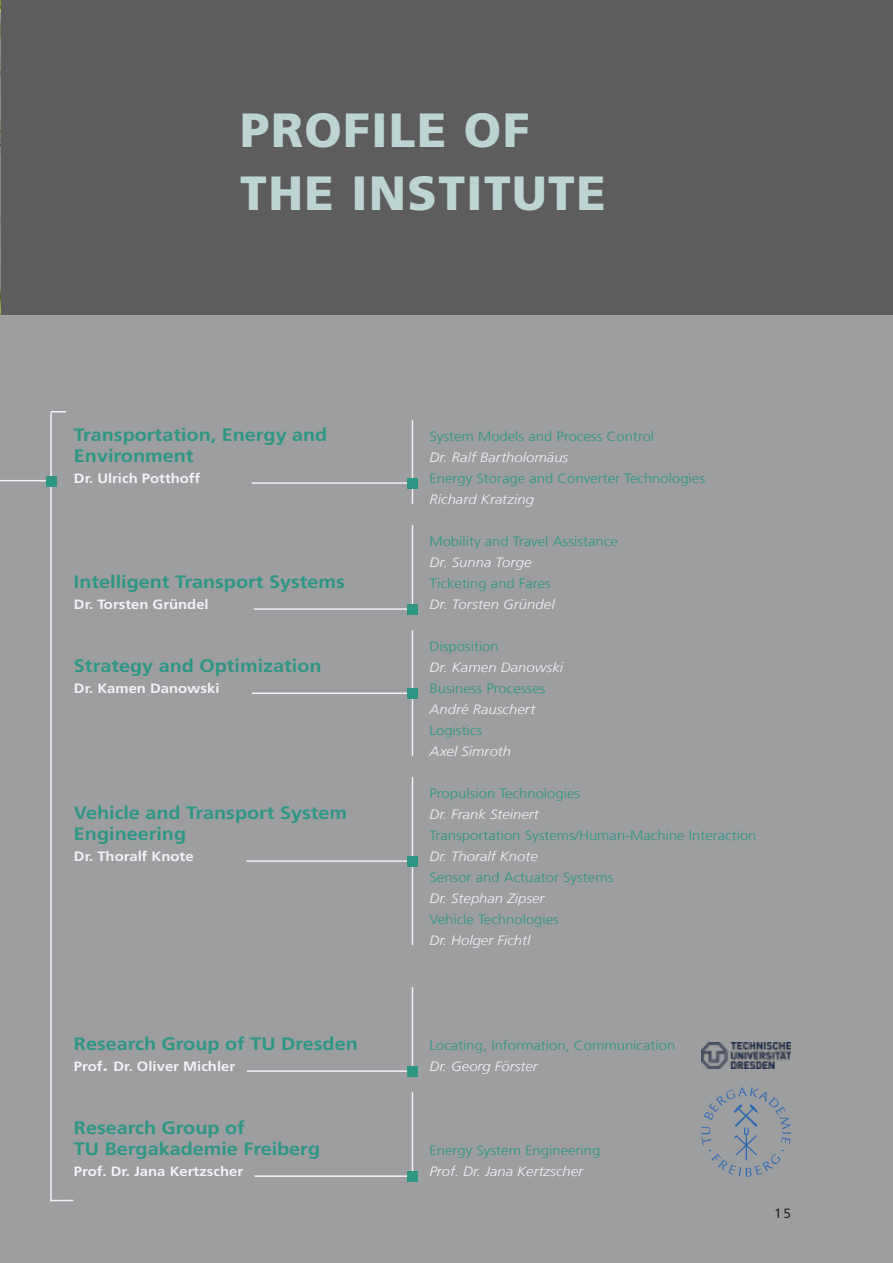
<style>
.page{position:relative;width:893px;height:1263px;background:#fff}
.page>*{position:absolute;margin:0;border:0;box-sizing:border-box;transform-origin:0 0}
.t1{font:900 48px/63px "Frutiger LT Com";letter-spacing:.03em;color:#bdd4d2}
.t2{font:700 18px/21px "Frutiger LT Com";color:#2f9684;scale:1.1 1}
.t3{font:300 13.5px "Frutiger LT Com";color:#2f9684;scale:1.1 1}
.t4{font:italic 300 13.5px "Frutiger LT Com";color:#f2f2f6;scale:1.1 1}
.t5{font:700 13.5px "Frutiger LT Com";color:#f2f2f6;scale:1.1 1}
.t6{font:13.5px "Frutiger LT Com";color:#292929}
.s1{font-size:18px}
</style>
<div class="page">
<div style="left:0;top:302px;width:893px;height:961px;background:#9d9ea0"></div>
<div style="left:0;top:0;width:893px;height:315px;background:#5d5d5e"></div>
<hr style="left:50px;top:412px;width:2px;height:789px;background:#f2f2f6">
<hr style="left:412px;top:420px;width:1px;height:84px;background:#f2f2f6">
<hr style="left:412px;top:525px;width:1px;height:84px;background:#f2f2f6">
<hr style="left:412px;top:630px;width:1px;height:126px;background:#f2f2f6">
<hr style="left:412px;top:777px;width:1px;height:168px;background:#f2f2f6">
<hr style="left:412px;top:987px;width:1px;height:84px;background:#f2f2f6">
<hr style="left:412px;top:1092px;width:1px;height:84px;background:#f2f2f6">
<hr style="left:252px;top:482px;width:158px;height:2px;background:#f2f2f6">
<hr style="left:254px;top:608px;width:158px;height:2px;background:#f2f2f6">
<hr style="left:252px;top:692px;width:160px;height:2px;background:#f2f2f6">
<hr style="left:247px;top:1070px;width:166px;height:2px;background:#f2f2f6">
<hr style="left:246px;top:860px;width:167px;height:2px;background:#f2f2f6">
<hr style="left:254px;top:1175px;width:158px;height:2px;background:#f2f2f6">
<div style="left:407px;top:604px;width:11px;height:10px;background:#2f9684"></div>
<div style="left:407px;top:688px;width:11px;height:10px;background:#2f9684"></div>
<div style="left:407px;top:478px;width:11px;height:10px;background:#2f9684"></div>
<div style="left:407px;top:1066px;width:11px;height:10px;background:#2f9684"></div>
<div style="left:407px;top:856px;width:11px;height:10px;background:#2f9684"></div>
<div style="left:407px;top:1171px;width:11px;height:10px;background:#2f9684"></div>
<svg style="left:51px;top:411px;width:15px;height:1px"></svg>
<svg style="left:52px;top:1200px;width:21px;height:1px"></svg>
<img style="left:701px;top:1042px;width:90px;height:26px">
<svg style="left:701px;top:1087px;width:90px;height:89px"></svg>
<img style="left:0;top:0;width:1px;height:315px">
<hr style="left:0;top:480px;width:46px;height:1px;background:#f2f2f6">
<div style="left:46px;top:476px;width:11px;height:11px;background:#2f9684"></div>
<h1 class="t1" style="left:240px;top:99px;width:367px">PROFILE OF<br>THE INSTITUTE</h1>
<h2 class="t2" style="left:74px;top:424px;width:232px">Transportation, Energy and<br>Environment</h2>
<p class="t5" style="left:74px;top:470px;width:116px">Dr. Ulrich Potthoff</p>
<h2 class="t2" style="left:74px;top:571px;width:248px">Intelligent Transport Systems</h2>
<p class="t5" style="left:74px;top:596px;width:124px">Dr. Torsten Gründel</p>
<h2 class="t2" style="left:74px;top:655px;width:227px">Strategy and Optimization</h2>
<p class="t5" style="left:74px;top:680px;width:134px">Dr. Kamen Danowski</p>
<h2 class="t2" style="left:74px;top:802px;width:250px">Vehicle and Transport System<br>Engineering</h2>
<p class="t5" style="left:74px;top:848px;width:110px">Dr. Thoralf Knote</p>
<h2 class="t2" style="left:74px;top:1033px;width:260px">Research Group of TU Dresden</h2>
<p class="t5" style="left:74px;top:1058px;width:148px">Prof<span class="s1">.</span> Dr. Oliver Michler</p>
<h2 class="t2" style="left:74px;top:1117px;width:225px">Research Group of<br>TU Bergakademie Freiberg</h2>
<p class="t5" style="left:74px;top:1163px;width:155px">Prof. Dr. Jana Kertzscher</p>
<p class="t3" style="left:429px;top:428px;width:206px">System Models and Process Control</p>
<p class="t4" style="left:429px;top:449px;width:128px">Dr. Ralf Bartholomäus</p>
<p class="t3" style="left:429px;top:471px;width:252px">Energy Storage and Converter Technologies</p>
<p class="t4" style="left:429px;top:491px;width:96px">Richard Kratzing</p>
<p class="t3" style="left:429px;top:534px;width:173px">Mobility and Travel Assistance</p>
<p class="t4" style="left:429px;top:554px;width:94px">Dr. Sunna Torge</p>
<p class="t3" style="left:429px;top:576px;width:112px">Ticketing and Fares</p>
<p class="t4" style="left:429px;top:596px;width:115px">Dr. Torsten Gründel</p>
<p class="t3" style="left:429px;top:639px;width:65px">Disposition</p>
<p class="t4" style="left:429px;top:659px;width:123px">Dr. Kamen Danowski</p>
<p class="t3" style="left:429px;top:681px;width:107px">Business Processes</p>
<p class="t4" style="left:429px;top:701px;width:98px">André Rauschert</p>
<p class="t3" style="left:429px;top:723px;width:49px">Logistics</p>
<p class="t4" style="left:429px;top:743px;width:76px">Axel Simroth</p>
<p class="t3" style="left:429px;top:786px;width:139px">Propulsion Technologies</p>
<p class="t4" style="left:429px;top:806px;width:101px">Dr. Frank Steinert</p>
<p class="t3" style="left:429px;top:828px;width:299px">Transportation Systems/Human-Machine Interaction</p>
<p class="t4" style="left:429px;top:848px;width:100px">Dr. Thoralf Knote</p>
<p class="t3" style="left:429px;top:870px;width:169px">Sensor and Actuator Systems</p>
<p class="t4" style="left:429px;top:890px;width:106px">Dr. Stephan Zipser</p>
<p class="t3" style="left:429px;top:912px;width:119px">Vehicle Technologies</p>
<p class="t4" style="left:429px;top:932px;width:93px">Dr. Holger Fichtl</p>
<p class="t3" style="left:429px;top:1038px;width:225px">Locating, Information, Communication</p>
<p class="t4" style="left:429px;top:1058px;width:100px">Dr. Georg Förster</p>
<p class="t3" style="left:429px;top:1143px;width:157px">Energy System Engineering</p>
<p class="t4" style="left:429px;top:1163px;width:141px">Prof. Dr. Jana Kertzscher</p>
<p class="t6" style="left:774px;top:1205px;width:18px">15</p>
</div>
